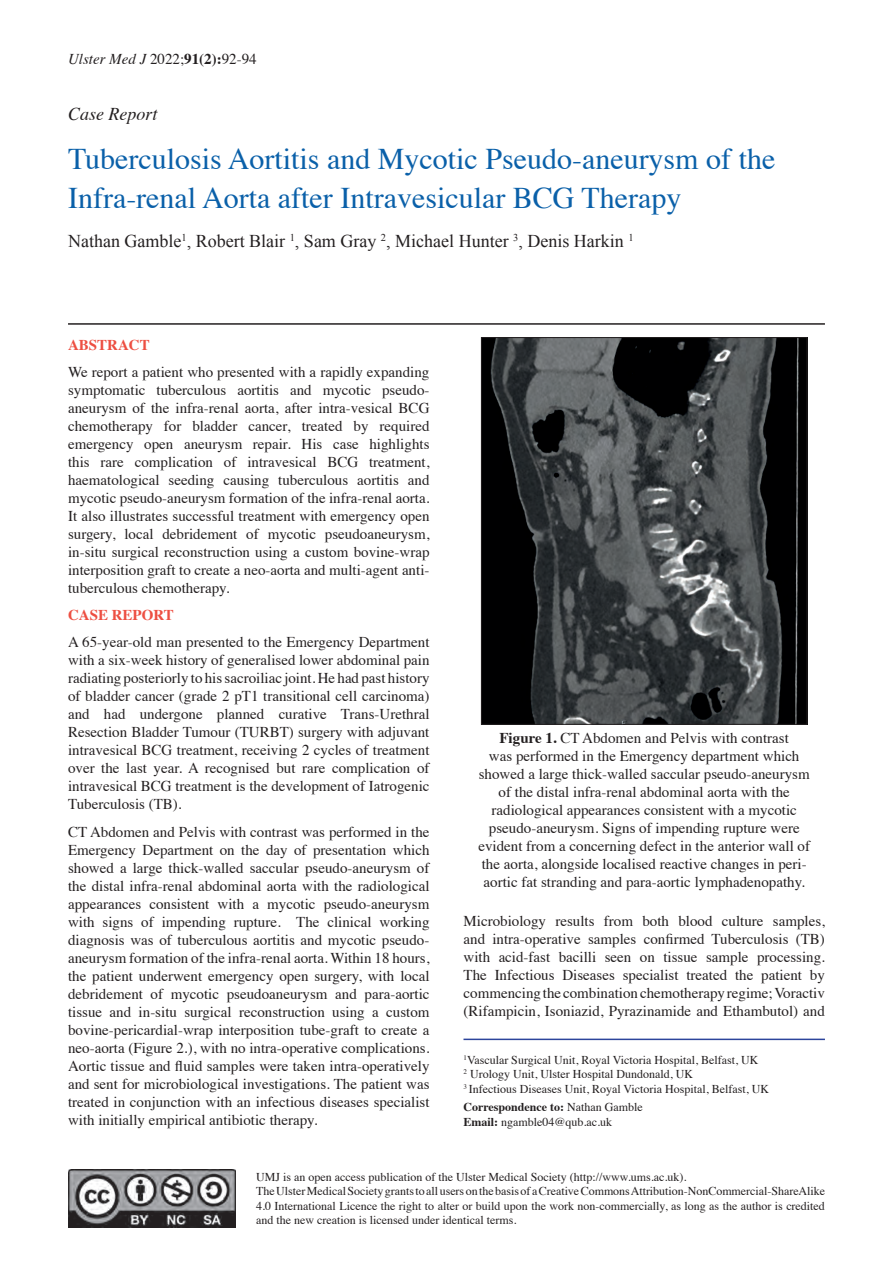
<style>
.page{position:relative;width:893px;height:1263px;background:#fff}
.page>*{position:absolute;margin:0;border:0;box-sizing:border-box;transform-origin:0 0}
.t1{font:30px/39px "Times";color:#0a60a9}
.t2{font:18px "Times New Roman";color:#231f20}
.t3{font:italic 18px "Times";color:#231f20}
.t4{font:15px/18px "Times";color:#231f20;text-align:justify}
.t5{font:italic 15px "Times";color:#231f20}
.t6{font:700 15px "Times";color:#ed4f42}
.t7{font:12px/14.4px "Times";color:#231f20}
.s1{font-style:normal}
.s2{font-weight:700;font-style:normal}
.s3{font-weight:700}
</style>
<div class="page">
<img style="left:68px;top:1169px;width:167px;height:59px">
<hr style="left:68px;top:323px;width:757px;height:2px;background:#231f20">
<hr style="left:463px;top:1038px;width:362px;height:2px;background:#2c449c">
<img style="left:483px;top:339px;width:322px;height:384px">
<div style="left:481px;top:337px;width:326px;height:388px;border:1px solid #231f20"></div>
<p class="t5" style="left:68px;top:46px;width:190px">Ulster Med J <span class="s1">2022;</span><span class="s2">91(2):</span><span class="s1">92-94</span></p>
<p class="t3" style="left:68px;top:98px;width:91px">Case Report</p>
<h1 class="t1" style="left:68px;top:137px;width:709px">Tuberculosis Aortitis and Mycotic Pseudo-aneurysm of the<br>Infra-renal Aorta after Intravesicular BCG Therapy</h1>
<p class="t2" style="left:68px;top:229px;width:567px">Nathan Gamble<sup>1</sup>, Robert Blair <sup>1</sup>, Sam Gray <sup>2</sup>, Michael Hunter <sup>3</sup>, Denis Harkin <sup>1</sup></p>
<p class="t6" style="left:68px;top:331px;width:83px">ABSTRACT</p>
<p class="t4" style="left:68px;top:361px;width:363px">We report a patient who presented with a rapidly expanding symptomatic tuberculous aortitis and mycotic pseudo&shy;aneurysm of the infra-renal aorta, after intra-vesical BCG chemotherapy for bladder cancer, treated by required emergency open aneurysm repair. His case highlights this rare complication of intravesical BCG treatment, haematological seeding causing tuberculous aortitis and mycotic pseudo-aneurysm formation of the infra-renal aorta.<br>It also illustrates successful treatment with emergency open surgery, local debridement of mycotic pseudoaneurysm, in-situ surgical reconstruction using a custom bovine-wrap interposition graft to create a neo-aorta and multi-agent anti&shy;tuberculous chemotherapy.</p>
<p class="t6" style="left:68px;top:601px;width:107px">CASE REPORT</p>
<p class="t4" style="left:68px;top:631px;width:363px">A 65-year-old man presented to the Emergency Department with a six-week history of generalised lower abdominal pain radiating posteriorly to his sacroiliac joint. He had past history of bladder cancer (grade 2 pT1 transitional cell carcinoma) and had undergone planned curative Trans-Urethral Resection Bladder Tumour (TURBT) surgery with adjuvant intravesical BCG treatment, receiving 2 cycles of treatment over the last year. A recognised but rare complication of intravesical BCG treatment is the development of Iatrogenic Tuberculosis (TB).</p>
<p class="t4" style="left:68px;top:822px;width:363px">CT Abdomen and Pelvis with contrast was performed in the Emergency Department on the day of presentation which showed a large thick-walled saccular pseudo-aneurysm of the distal infra-renal abdominal aorta with the radiological appearances consistent with a mycotic pseudo-aneurysm with signs of impending rupture. The clinical working diagnosis was of tuberculous aortitis and mycotic pseudo&shy;aneurysm formation of the infra-renal aorta. Within 18 hours, the patient underwent emergency open surgery, with local debridement of mycotic pseudoaneurysm and para-aortic tissue and in-situ surgical reconstruction using a custom bovine-pericardial-wrap interposition tube-graft to create a neo-aorta (Figure 2.), with no intra-operative complications.<br>Aortic tissue and fluid samples were taken intra-operatively and sent for microbiological investigations. The patient was treated in conjunction with an infectious diseases specialist with initially empirical antibiotic therapy.</p>
<p class="t4" style="left:478px;top:728px;width:333px;text-align:center"><span class="s3">Figure 1.</span> CT Abdomen and Pelvis with contrast<br>was performed in the Emergency department which showed a large thick-walled saccular pseudo-aneurysm of the distal infra-renal abdominal aorta with the radiological appearances consistent with a mycotic pseudo-aneurysm. Signs of impending rupture were evident from a concerning defect in the anterior wall of the aorta, alongside localised reactive changes in peri&shy;aortic fat stranding and para-aortic lymphadenopathy.</p>
<p class="t4" style="left:463px;top:910px;width:363px">Microbiology results from both blood culture samples, and intra-operative samples confirmed Tuberculosis (TB) with acid-fast bacilli seen on tissue sample processing.<br>The Infectious Diseases specialist treated the patient by commencing the combination chemotherapy regime; Voractiv (Rifampicin, Isoniazid, Pyrazinamide and Ethambutol) and</p>
<p class="t7" style="left:463px;top:1052px;width:307px"><sup>1</sup>Vascular Surgical Unit, Royal Victoria Hospital, Belfast, UK<br><sup>2</sup> Urology Unit, Ulster Hospital Dundonald, UK<br><sup>3</sup> Infectious Diseases Unit, Royal Victoria Hospital, Belfast, UK</p>
<p class="t7" style="left:463px;top:1099px;width:181px"><span class="s3">Correspondence to:</span> Nathan Gamble<br><span class="s3">Email:</span> ngamble04@qub.ac.uk</p>
<p class="t7" style="left:256px;top:1168px;width:570px">UMJ is an open access publication of the Ulster Medical Society (http://www.ums.ac.uk).<br>The Ulster Medical Society grants to all users on the basis of a Creative Commons Attribution-NonCommercial-ShareAlike 4.0 International Licence the right to alter or build upon the work non-commercially, as long as the author is credited and the new creation is licensed under identical terms.</p>
</div>
